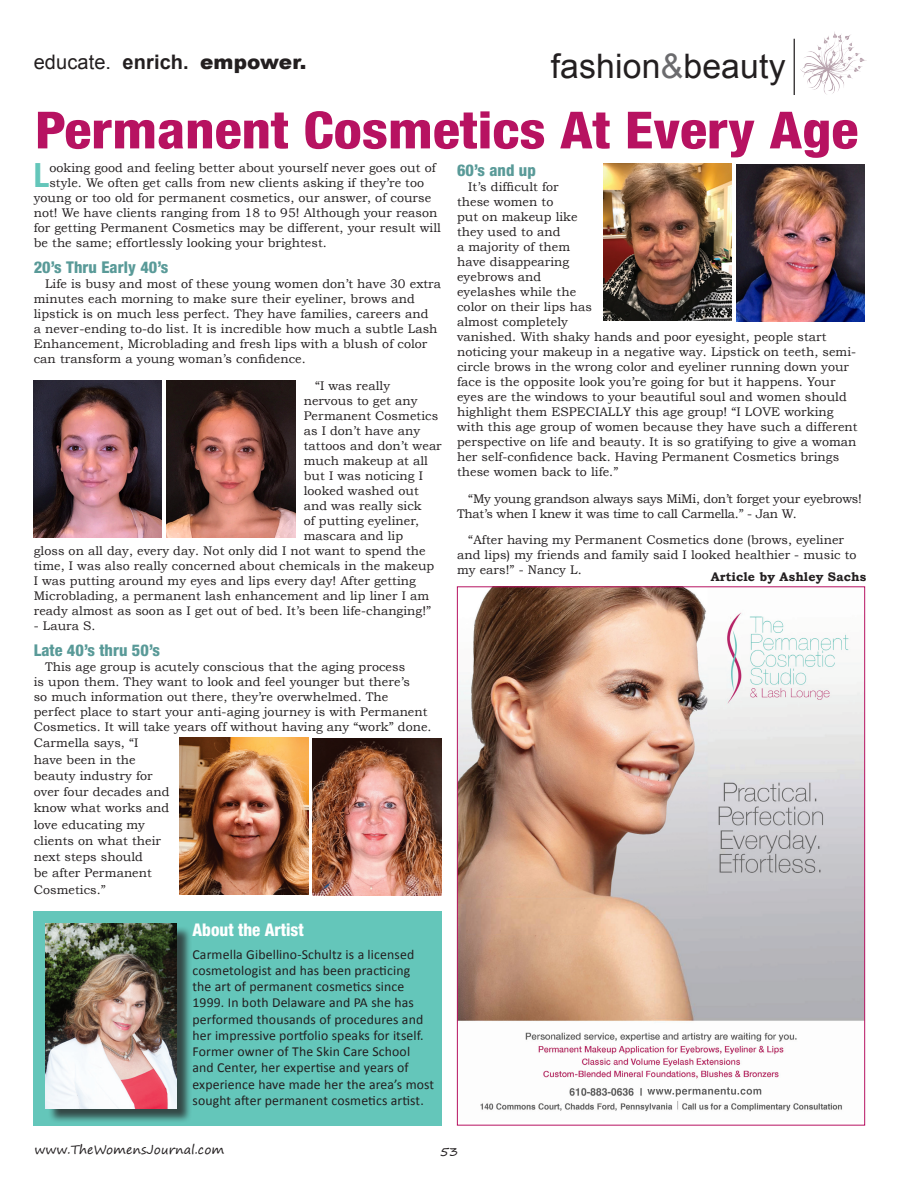
<style>
.page{position:relative;width:900px;height:1193px;background:#fff}
.page>*{position:absolute;margin:0;border:0;box-sizing:border-box;transform-origin:0 0}
.t1{font:800 condensed 51.25px "Helvetica Neue";color:#b71261;scale:1.1 1}
.t2{font:33.75px "Arial";letter-spacing:.005em;color:#231f20}
.t3{font:700 condensed 33.5px "Helvetica Neue";color:#64c6ba}
.t4{font:20px "Arial";letter-spacing:.005em;color:#231f20}
.t5{font:800 condensed 17.5px "Helvetica Neue";color:#fff}
.t6{font:800 condensed 16.25px "Helvetica Neue";letter-spacing:.005em;color:#599a98}
.t7{font:13.75px/16.2px "Calibri";letter-spacing:.01em;color:#231f20}
.t8{font:12.5px/15px "Bookman Old Style";letter-spacing:.005em;color:#231f20}
.t9{font:12.5px/15px "Bookman Old Style";letter-spacing:-.02em;color:#231f20}
.t10{font:12.5px "Segoe Print";letter-spacing:.005em;color:#231f20}
.t11{font:700 12.5px "Bookman Old Style";letter-spacing:.01em;color:#231f20}
.s1{font-weight:700}
.s2{font-weight:900}
.s3{color:#6b6b6e}
</style>
<div class="page">
<hr style="left:794px;top:39px;width:1px;height:56px;background:#231f20">
<img style="left:801px;top:32px;width:65px;height:62px">
<div style="left:34px;top:911px;width:408px;height:214px;background:#64c6ba"></div>
<div style="left:48px;top:925px;width:144px;height:198px;background:#231f20;opacity:.75"></div>
<img style="left:46px;top:923px;width:130px;height:185px">
<img style="left:459px;top:588px;width:404px;height:524px">
<img style="left:644px;top:1087px;width:117px;height:11px">
<img style="left:647px;top:1088px;width:71px;height:8px">
<img style="left:34px;top:381px;width:128px;height:157px">
<img style="left:167px;top:381px;width:129px;height:157px">
<img style="left:180px;top:737px;width:128px;height:157px">
<img style="left:313px;top:738px;width:128px;height:158px">
<img style="left:603px;top:163px;width:129px;height:157px">
<img style="left:736px;top:164px;width:129px;height:158px">
<h3 class="t4" style="left:34px;top:54px;width:274px">educate. <span class="s1">enrich.</span> <span class="s2">empower.</span></h3>
<h2 class="t2" style="left:551px;top:54px;width:236px">fashion<span class="s3">&amp;</span>beauty</h2>
<h1 class="t1" style="left:35px;top:111px;width:750px">Permanent Cosmetics At Every Age</h1>
<h3 class="t3" style="left:34px;top:156px;width:17px">L</h3>
<p class="t8" style="left:49px;top:162px;width:388px">ooking good and feeling better about yourself never goes out of</p>
<p class="t8" style="left:49px;top:177px;width:376px">style. We often get calls from new clients asking if they’re too</p>
<p class="t8" style="left:34px;top:192px;width:399px">young or too old for permanent cosmetics, our answer, of course</p>
<p class="t8" style="left:34px;top:207px;width:405px">not! We have clients ranging from 18 to 95! Although your reason</p>
<p class="t8" style="left:34px;top:222px;width:409px">for getting Permanent Cosmetics may be different, your result will</p>
<p class="t8" style="left:34px;top:237px;width:295px">be the same; effortlessly looking your brightest.</p>
<h3 class="t6" style="left:34px;top:261px;width:136px">20’s Thru Early 40’s</h3>
<p class="t8" style="left:34px;top:278px;width:409px;text-indent:11px">Life is busy and most of these young women don’t have 30 extra minutes each morning to make sure their eyeliner, brows and lipstick is on much less perfect. They have families, careers and<br>a never-ending to-do list. It is incredible how much a subtle Lash Enhancement, Microblading and fresh lips with a blush of color can transform a young woman’s confidence.</p>
<p class="t8" style="left:315px;top:379px;width:77px">“I was really</p>
<p class="t8" style="left:304px;top:394px;width:115px">nervous to get any</p>
<p class="t8" style="left:304px;top:409px;width:136px">Permanent Cosmetics</p>
<p class="t8" style="left:304px;top:424px;width:118px">as I don’t have any</p>
<p class="t8" style="left:304px;top:439px;width:140px">tattoos and don’t wear</p>
<p class="t8" style="left:304px;top:454px;width:126px">much makeup at all</p>
<p class="t8" style="left:304px;top:469px;width:121px">but I was noticing I</p>
<p class="t8" style="left:304px;top:484px;width:116px">looked washed out</p>
<p class="t8" style="left:304px;top:499px;width:119px">and was really sick</p>
<p class="t8" style="left:304px;top:514px;width:117px">of putting eyeliner,</p>
<p class="t8" style="left:304px;top:529px;width:101px">mascara and lip</p>
<p class="t8" style="left:34px;top:544px;width:394px">gloss on all day, every day. Not only did I not want to spend the</p>
<p class="t8" style="left:34px;top:559px;width:402px">time, I was also really concerned about chemicals in the makeup</p>
<p class="t8" style="left:34px;top:574px;width:384px">I was putting around my eyes and lips every day! After getting</p>
<p class="t8" style="left:34px;top:589px;width:397px">Microblading, a permanent lash enhancement and lip liner I am</p>
<p class="t8" style="left:34px;top:604px;width:399px">ready almost as soon as I get out of bed. It’s been life-changing!”</p>
<p class="t8" style="left:34px;top:619px;width:63px">- Laura S.</p>
<h3 class="t6" style="left:34px;top:644px;width:128px">Late 40’s thru 50’s</h3>
<p class="t8" style="left:34px;top:660px;width:399px;text-indent:11px">This age group is acutely conscious that the aging process<br>is upon them. They want to look and feel younger but there’s<br>so much information out there, they’re overwhelmed. The perfect place to start your anti-aging journey is with Permanent Cosmetics. It will take years off without having any “work” done.</p>
<p class="t8" style="left:34px;top:736px;width:137px;line-height:16.2px">Carmella says, “I have been in the beauty industry for over four decades and know what works and love educating my clients on what their next steps should<br>be after Permanent<br>Cosmetics.”</p>
<h3 class="t5" style="left:193px;top:923px;width:113px">About the Artist</h3>
<p class="t7" style="left:193px;top:947px;width:243px">Carmella Gibellino-Schultz is a licensed cosmetologist and has been practicing<br>the art of permanent cosmetics since 1999. In both Delaware and PA she has performed thousands of procedures and her impressive portfolio speaks for itself.<br>Former owner of The Skin Care School and Center, her expertise and years of experience have made her the area’s most sought after permanent cosmetics artist.</p>
<h3 class="t6" style="left:457px;top:164px;width:80px">60’s and up</h3>
<p class="t8" style="left:457px;top:180px;width:402px;text-indent:11px">It’s difficult for<br>these women to<br>put on makeup like<br>they used to and<br>a majority of them<br>have disappearing<br>eyebrows and<br>eyelashes while the<br>color on their lips has<br>almost completely<br>vanished. With shaky hands and poor eyesight, people start noticing your makeup in a negative way. Lipstick on teeth, semi&shy;circle brows in the wrong color and eyeliner running down your face is the opposite look you’re going for but it happens. Your eyes are the windows to your beautiful soul and women should highlight them ESPECIALLY this age group! “I LOVE working with this age group of women because they have such a different perspective on life and beauty. It is so gratifying to give a woman her self-confidence back. Having Permanent Cosmetics brings these women back to life.”</p>
<p class="t9" style="left:457px;top:492px;width:406px;text-indent:11px">“My young grandson always says MiMi, don’t forget your eyebrows!<br>That’s when I knew it was time to call Carmella.” - Jan W.</p>
<p class="t8" style="left:457px;top:533px;width:401px;text-indent:11px">“After having my Permanent Cosmetics done (brows, eyeliner and lips) my friends and family said I looked healthier - music to my ears!” - Nancy L.</p>
<p class="t11" style="left:711px;top:572px;width:157px">Article by Ashley Sachs</p>
<p class="t10" style="left:34px;top:1142px;width:191px">www.TheWomensJournal.com</p>
<p class="t10" style="left:440px;top:1144px;width:20px">53</p>
</div>
